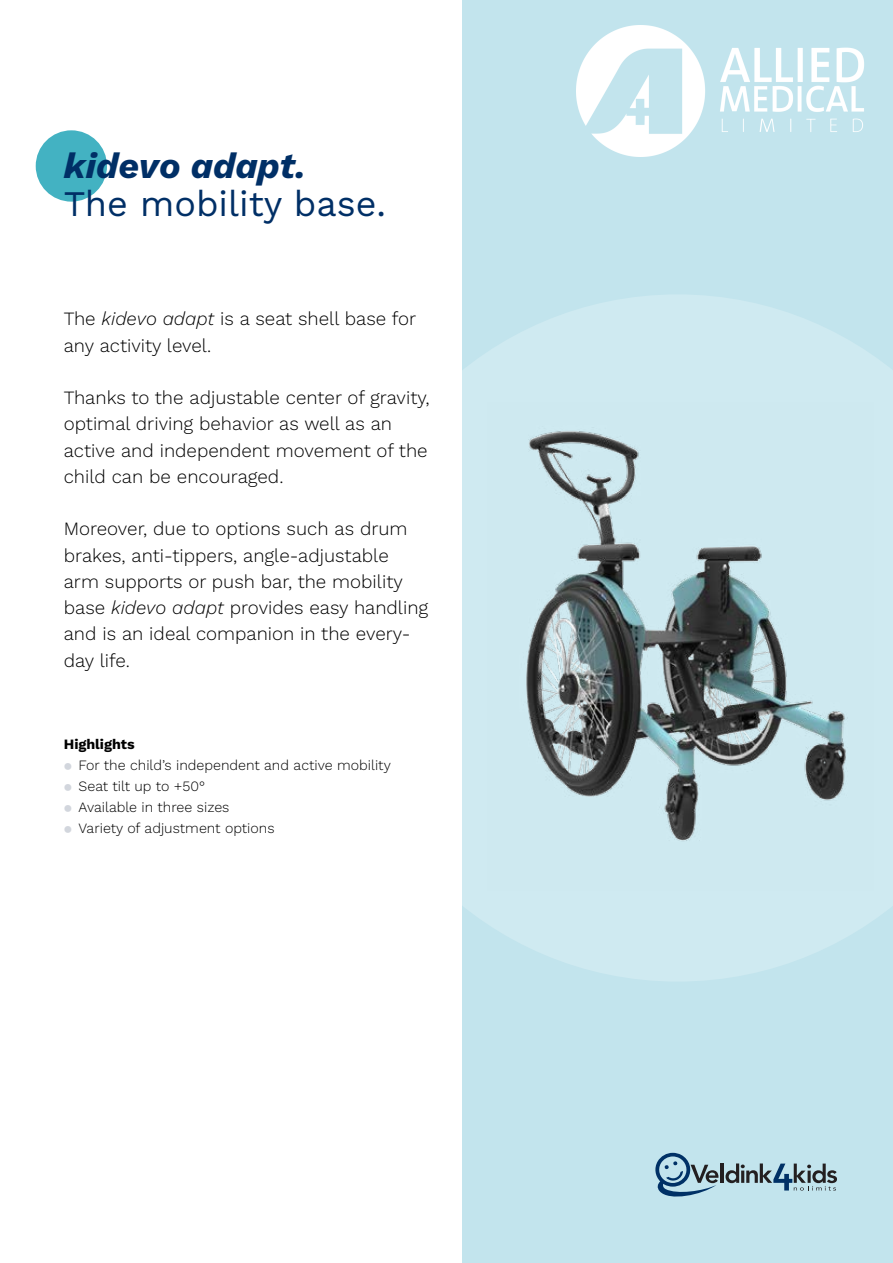
<style>
.page{position:relative;width:893px;height:1263px;background:#fff}
.page>*{position:absolute;margin:0;border:0;box-sizing:border-box;transform-origin:0 0}
.t1{font:36px "Work Sans";color:#002f66}
.t2{font:italic 700 36px "Work Sans";color:#002f66}
.t3{font:300 18.75px/26.2px "Work Sans";color:#000}
.t4{font:300 14.25px/21px "Work Sans";color:#000}
.s1{font-style:italic}
.s2{font-weight:700}
.s3{color:#d2d6dd}
</style>
<div class="page">
<div style="left:462px;top:0;width:431px;height:1263px;background:#c2e4ed"></div>
<svg style="left:462px;top:295px;width:431px;height:686px;fill:#cfeaf1"></svg>
<div style="left:36px;top:130px;width:71px;height:72px;background:#43b2c2;border-radius:50%"></div>
<svg style="left:655px;top:1153px;width:63px;height:44px"></svg>
<hr style="left:720px;top:1163px;width:4px;height:20px;background:#231f20">
<svg style="left:725px;top:1163px;width:112px;height:27px"></svg>
<img style="left:487px;top:402px;width:387px;height:488px">
<img style="left:576px;top:26px;width:288px;height:130px">
<h1 class="t2" style="left:64px;top:138px;width:243px">kidevo adapt.</h1>
<h1 class="t1" style="left:64px;top:177px;width:324px">The mobility base.</h1>
<p class="t3" style="left:64px;top:305px;width:354px">The <span class="s1">kidevo adapt</span> is a seat shell base for any activity level.</p>
<p class="t3" style="left:64px;top:384px;width:367px">Thanks to the adjustable center of gravity, optimal driving behavior as well as an active and independent movement of the child can be encouraged.</p>
<p class="t3" style="left:64px;top:515px;width:366px">Moreover, due to options such as drum brakes, anti-tippers, angle-adjustable arm supports or push bar, the mobility base <span class="s1">kidevo adapt</span> provides easy handling and is an ideal companion in the every&shy;day life.</p>
<p class="t4" style="left:64px;top:733px;width:328px"><span class="s2">Highlights<br></span><span class="s3">⚫</span> For the child’s independent and active mobility <span class="s3">⚫</span> Seat tilt up to +50°<br><span class="s3">⚫</span> Available in three sizes<br><span class="s3">⚫</span> Variety of adjustment options</p>
</div>
